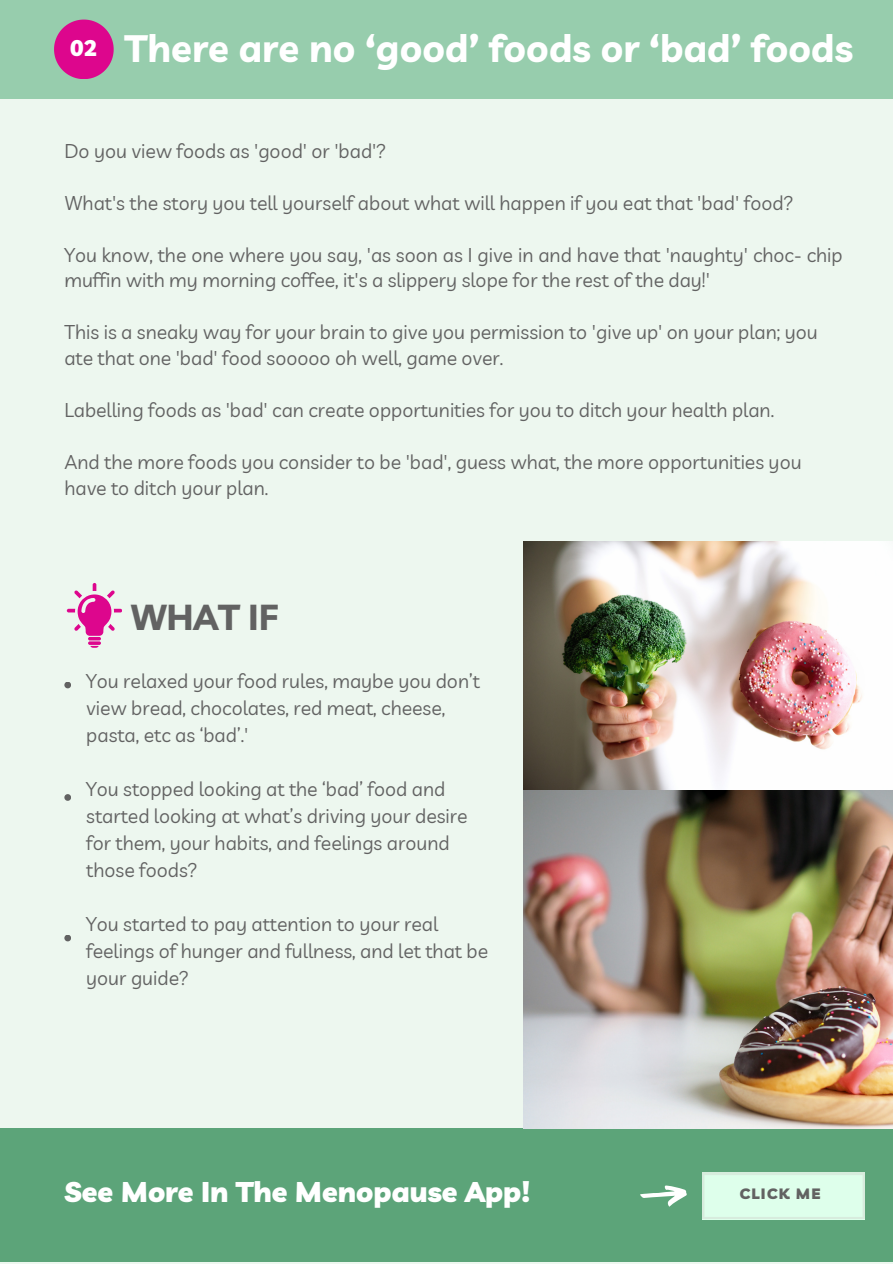
<style>
.page{position:relative;width:893px;height:1264px;background:#fff}
.page>*{position:absolute;margin:0;border:0;box-sizing:border-box;transform-origin:0 0}
.t1{font:700 38.1px "Livvic";color:#fff}
.t2{font:700 36px "Livvic";letter-spacing:-.005em;color:#626262}
.t3{font:900 28.5px "Livvic";color:#fff}
.t4{font:900 22.65px "Livvic";color:#fff}
.t5{font:19.5px/27px "Livvic";color:#626262}
.t6{font:900 15px "Livvic";letter-spacing:.085em;color:#626262}
</style>
<div class="page">
<div style="left:0;top:0;width:892px;height:1263px;background:#edf7ef"></div>
<svg style="left:64px;top:682px;width:7px;height:6px"></svg>
<svg style="left:64px;top:794px;width:7px;height:6px"></svg>
<svg style="left:64px;top:935px;width:7px;height:6px"></svg>
<div style="left:0;top:1128px;width:892px;height:134px;background:#5ca479"></div>
<div style="left:0;top:0;width:892px;height:99px;background:#97cdad"></div>
<svg style="left:88px;top:641px;width:13px;height:4px"></svg>
<svg style="left:67px;top:583px;width:55px;height:57px"></svg>
<svg style="left:54px;top:20px;width:60px;height:59px"></svg>
<img style="left:523px;top:541px;width:369px;height:587px">
<svg style="left:640px;top:1185px;width:46px;height:21px"></svg>
<div style="left:702px;top:1172px;width:162px;height:47px;background:#deffeb"></div>
<div style="left:699px;top:1170px;width:168px;height:51px;border:5px solid #d7ecdd"></div>
<p class="t4" style="left:70px;top:33px;width:28px">02</p>
<p class="t1" style="left:125px;top:24px;width:729px">There are no ‘good’ foods or ‘bad’ foods</p>
<p class="t5" style="left:64px;top:137px;width:323px">Do you view foods as 'good' or 'bad'?</p>
<p class="t5" style="left:64px;top:189px;width:730px">What's the story you tell yourself about what will happen if you eat that 'bad' food?</p>
<p class="t5" style="left:64px;top:241px;width:780px;line-height:25.8px">You know, the one where you say, 'as soon as I give in and have that 'naughty' choc- chip muffin with my morning coffee, it's a slippery slope for the rest of the day!'</p>
<p class="t5" style="left:64px;top:319px;width:755px;line-height:25.8px">This is a sneaky way for your brain to give you permission to 'give up' on your plan; you ate that one 'bad' food sooooo oh well, game over.</p>
<p class="t5" style="left:64px;top:396px;width:711px">Labelling foods as 'bad' can create opportunities for you to ditch your health plan.</p>
<p class="t5" style="left:64px;top:448px;width:738px;line-height:25.8px">And the more foods you consider to be 'bad', guess what, the more opportunities you have to ditch your plan.</p>
<p class="t2" style="left:130px;top:594px;width:149px">WHAT IF</p>
<p class="t5" style="left:86px;top:667px;width:395px">You relaxed your food rules, maybe you don’t view bread, chocolates, red meat, cheese, pasta, etc as ‘bad’.'</p>
<p class="t5" style="left:86px;top:775px;width:383px">You stopped looking at the ‘bad’ food and started looking at what’s driving your desire for them, your habits, and feelings around those foods?</p>
<p class="t5" style="left:86px;top:910px;width:403px">You started to pay attention to your real feelings of hunger and fullness, and let that be your guide?</p>
<p class="t3" style="left:64px;top:1173px;width:467px">See More In The Menopause App!</p>
<p class="t6" style="left:739px;top:1183px;width:82px">CLICK ME</p>
</div>
